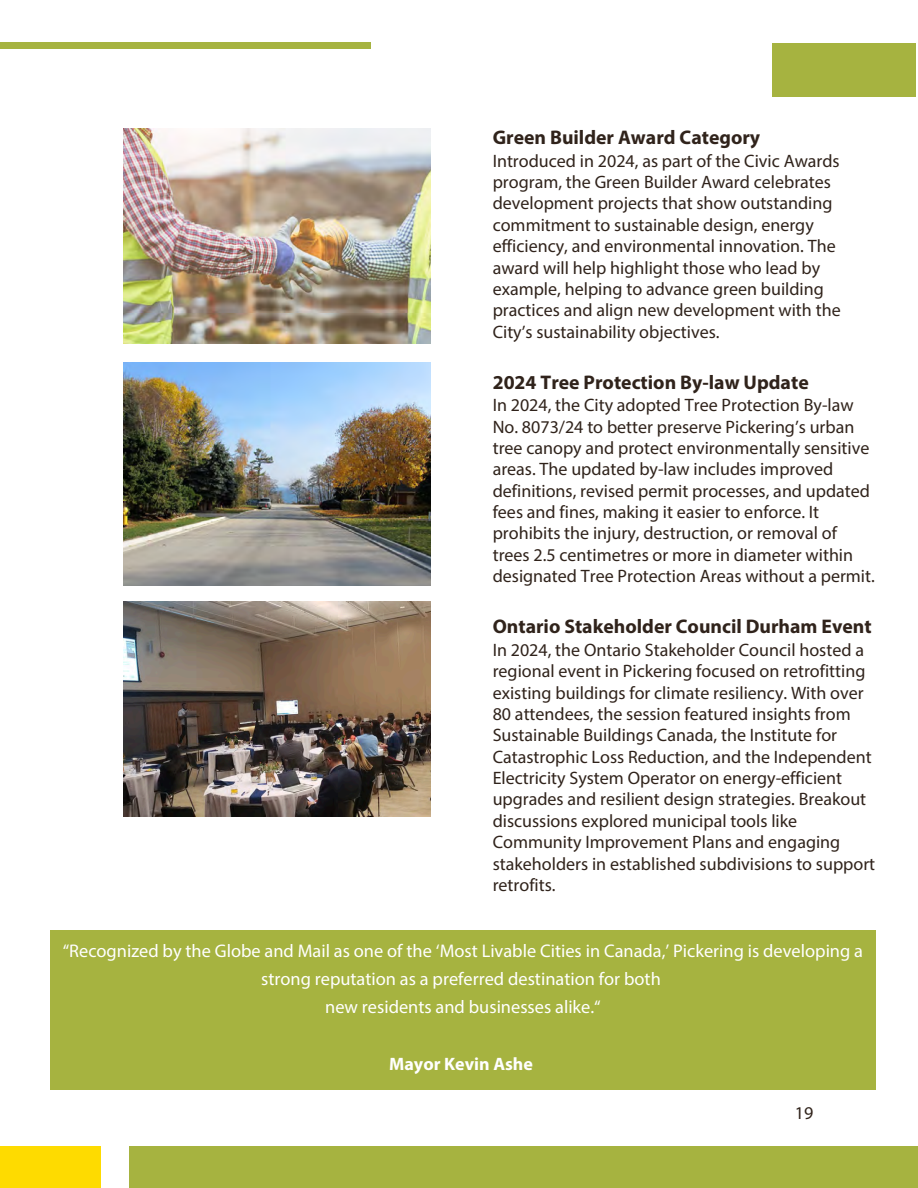
<style>
.page{position:relative;width:918px;height:1188px;background:#fff}
.page>*{position:absolute;margin:0;border:0;box-sizing:border-box;transform-origin:0 0}
.t1{font:700 19.8px "Myriad Pro";color:#30231b}
.t2{font:18.3px/28.2px "Myriad Pro";color:#fff;text-align:center}
.t3{font:18px/21.3px "Myriad Pro";color:#30231b}
.t4{font:700 18px "Myriad Pro";color:#fff}
</style>
<div class="page">
<div style="left:50px;top:930px;width:826px;height:159px;background:#a6b340"></div>
<div style="left:130px;top:1146px;width:788px;height:42px;background:#a6b340"></div>
<div style="left:0;top:1146px;width:100px;height:42px;background:#fedb00"></div>
<div style="left:773px;top:43px;width:143px;height:54px;background:#a6b340"></div>
<div style="left:0;top:42px;width:370px;height:7px;background:#a6b340"></div>
<img style="left:123px;top:362px;width:307px;height:223px">
<img style="left:123px;top:601px;width:307px;height:215px">
<img style="left:123px;top:128px;width:307px;height:215px">
<p class="t1" style="left:493px;top:129px;width:269px">Green Builder Award Category</p>
<p class="t3" style="left:493px;top:152px;width:349px">Introduced in 2024, as part of the Civic Awards program, the Green Builder Award celebrates development projects that show outstanding commitment to sustainable design, energy efficiency, and environmental innovation. The award will help highlight those who lead by example, helping to advance green building practices and align new development with the City’s sustainability objectives.</p>
<p class="t1" style="left:493px;top:374px;width:318px">2024 Tree Protection By-law Update</p>
<p class="t3" style="left:493px;top:396px;width:384px">In 2024, the City adopted Tree Protection By-law No. 8073/24 to better preserve Pickering’s urban tree canopy and protect environmentally sensitive areas. The updated by-law includes improved definitions, revised permit processes, and updated fees and fines, making it easier to enforce. It prohibits the injury, destruction, or removal of trees 2.5 centimetres or more in diameter within designated Tree Protection Areas without a permit.</p>
<p class="t1" style="left:493px;top:619px;width:381px">Ontario Stakeholder Council Durham Event</p>
<p class="t3" style="left:493px;top:641px;width:384px">In 2024, the Ontario Stakeholder Council hosted a regional event in Pickering focused on retrofitting existing buildings for climate resiliency. With over 80 attendees, the session featured insights from Sustainable Buildings Canada, the Institute for Catastrophic Loss Reduction, and the Independent Electricity System Operator on energy-efficient upgrades and resilient design strategies. Breakout discussions explored municipal tools like Community Improvement Plans and engaging stakeholders in established subdivisions to support retrofits.</p>
<p class="t2" style="left:63px;top:939px;width:802px">“Recognized by the Globe and Mail as one of the ‘Most Livable Cities in Canada,’ Pickering is developing a strong reputation as a preferred destination for both<br>new residents and businesses alike.“</p>
<p class="t4" style="left:389px;top:1056px;width:145px">Mayor Kevin Ashe</p>
<p class="t3" style="left:795px;top:1104px;width:20px">19</p>
</div>
